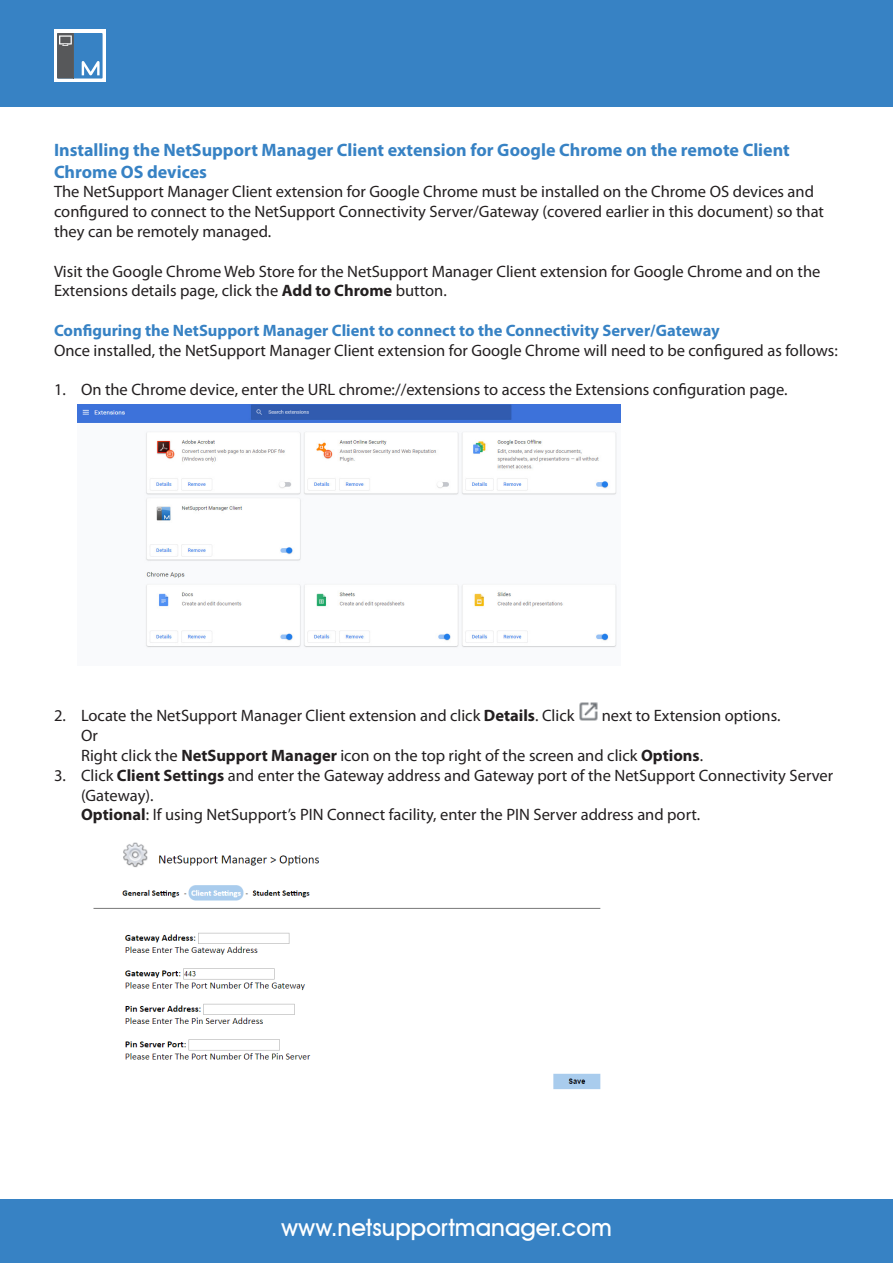
<style>
.page{position:relative;width:893px;height:1263px;background:#fff}
.page>*{position:absolute;margin:0;border:0;box-sizing:border-box;transform-origin:0 0}
.t1{font:500 24px "Avant Garde IT Cby BT";color:#fff}
.t2{font:700 18px/21.6px "Myriad Pro";color:#3782c4}
.t3{font:16.5px/19.8px "Myriad Pro";color:#231f20}
.t4{font:700 16.5px "Myriad Pro";color:#3782c4}
.s1{font-weight:700}
</style>
<div class="page">
<div style="left:0;top:0;width:893px;height:106px;background:#3782c4"></div>
<div style="left:0;top:1199px;width:893px;height:64px;background:#3782c4"></div>
<div style="left:54px;top:30px;width:52px;height:52px;background:#fff"></div>
<div style="left:57px;top:33px;width:46px;height:46px;background:#3782c4"></div>
<hr style="left:74px;top:33px;width:1px;height:46px;background:#5a5d5e">
<svg style="left:82px;top:61px;width:18px;height:14px"></svg>
<svg style="left:57px;top:33px;width:17px;height:46px"></svg>
<img style="left:579px;top:702px;width:19px;height:19px">
<img style="left:77px;top:404px;width:543px;height:244px">
<img style="left:93px;top:842px;width:508px;height:248px">
<p class="t2" style="left:54px;top:138px;width:737px">Installing the NetSupport Manager Client extension for Google Chrome on the remote Client<br>Chrome OS devices</p>
<p class="t3" style="left:54px;top:182px;width:771px">The NetSupport Manager Client extension for Google Chrome must be installed on the Chrome OS devices and configured to connect to the NetSupport Connectivity Server/Gateway (covered earlier in this document) so that they can be remotely managed.</p>
<p class="t3" style="left:54px;top:261px;width:768px">Visit the Google Chrome Web Store for the NetSupport Manager Client extension for Google Chrome and on the<br>Extensions details page, click the <span class="s1">Add to Chrome</span> button.</p>
<p class="t4" style="left:54px;top:320px;width:667px">Configuring the NetSupport Manager Client to connect to the Connectivity Server/Gateway</p>
<p class="t3" style="left:54px;top:340px;width:785px">Once installed, the NetSupport Manager Client extension for Google Chrome will need to be configured as follows:</p>
<p class="t3" style="left:54px;top:380px;width:735px">1. On the Chrome device, enter the URL chrome://extensions to access the Extensions configuration page.</p>
<p class="t3" style="left:54px;top:706px;width:522px">2. Locate the NetSupport Manager Client extension and click <span class="s1">Details</span>. Click</p>
<p class="t3" style="left:602px;top:706px;width:180px">next to Extension options.</p>
<p class="t3" style="left:81px;top:725px;width:18px">Or</p>
<p class="t3" style="left:81px;top:745px;width:624px">Right click the <span class="s1">NetSupport Manager</span> icon on the top right of the screen and click <span class="s1">Options</span>.</p>
<p class="t3" style="left:81px;top:765px;width:754px;text-indent:-27px">3. Click <span class="s1">Client Settings</span> and enter the Gateway address and Gateway port of the NetSupport Connectivity Server (Gateway).</p>
<p class="t3" style="left:81px;top:805px;width:621px"><span class="s1">Optional</span>: If using NetSupport’s PIN Connect facility, enter the PIN Server address and port.</p>
<h1 class="t1" style="left:281px;top:1212px;width:332px">www.netsupportmanager.com</h1>
</div>
